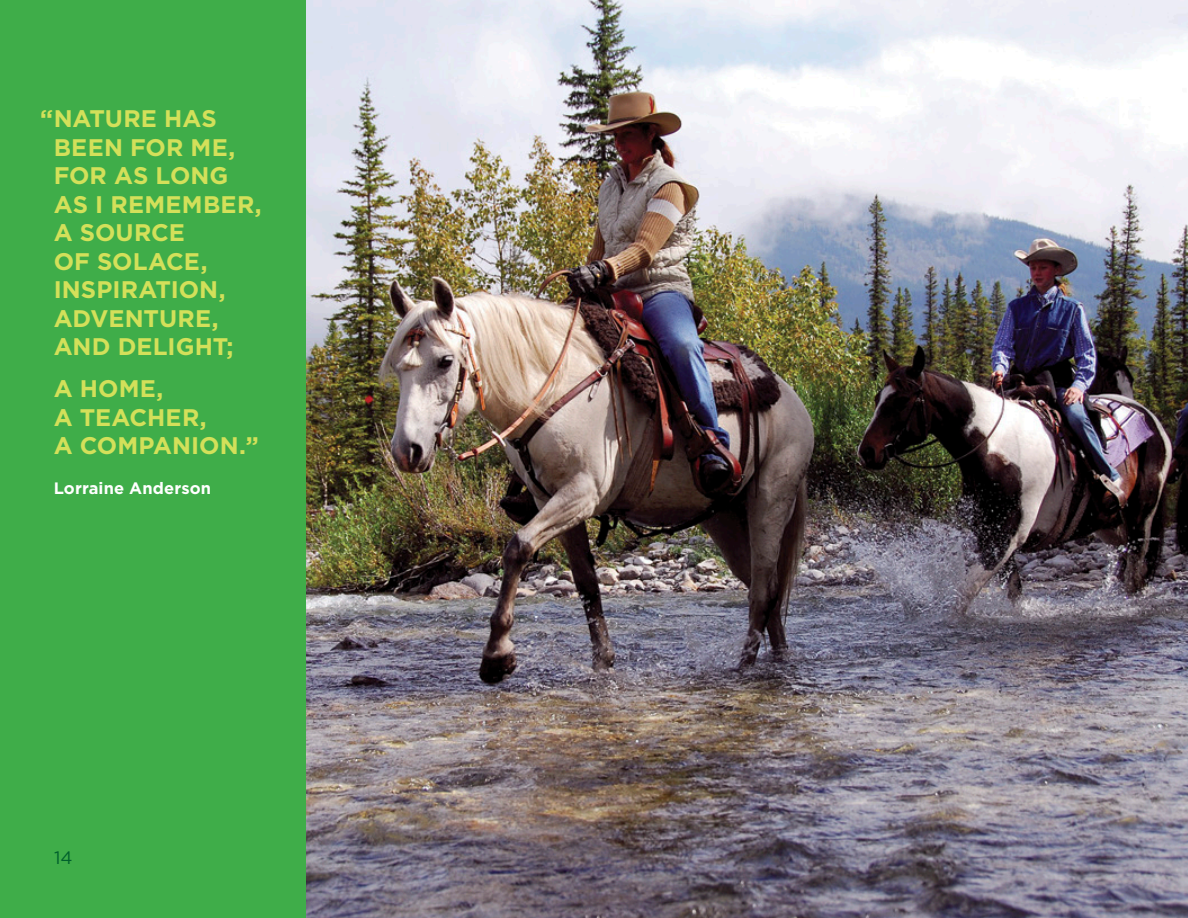
<style>
.page{position:relative;width:1188px;height:918px;background:#fff}
.page>*{position:absolute;margin:0;border:0;box-sizing:border-box;transform-origin:0 0}
.t1{font:700 24px/28.5px "Gotham";letter-spacing:.005em;color:#d3e05a}
.t2{font:18px "Gotham";color:#00602c}
.New_Quote_Attributio{font:700 16.5px "Gotham";letter-spacing:.005em;color:#fff}
</style>
<div class="page">
<img style="left:306px;top:0;width:882px;height:918px">
<div style="left:0;top:0;width:306px;height:918px;background:#3fad49"></div>
<p class="t1" style="left:54px;top:104px;width:210px;text-indent:-14px">“NATURE HAS<br>BEEN FOR ME,<br>FOR AS LONG<br>AS I REMEMBER,<br>A SOURCE<br>OF SOLACE,<br>INSPIRATION,<br>ADVENTURE,<br>AND DELIGHT;</p>
<p class="t1" style="left:54px;top:374px;width:207px">A HOME,<br>A TEACHER,<br>A COMPANION.”</p>
<p class="New_Quote_Attributio" style="left:54px;top:477px;width:159px">Lorraine Anderson</p>
<p class="t2" style="left:54px;top:846px;width:20px">14</p>
</div>
